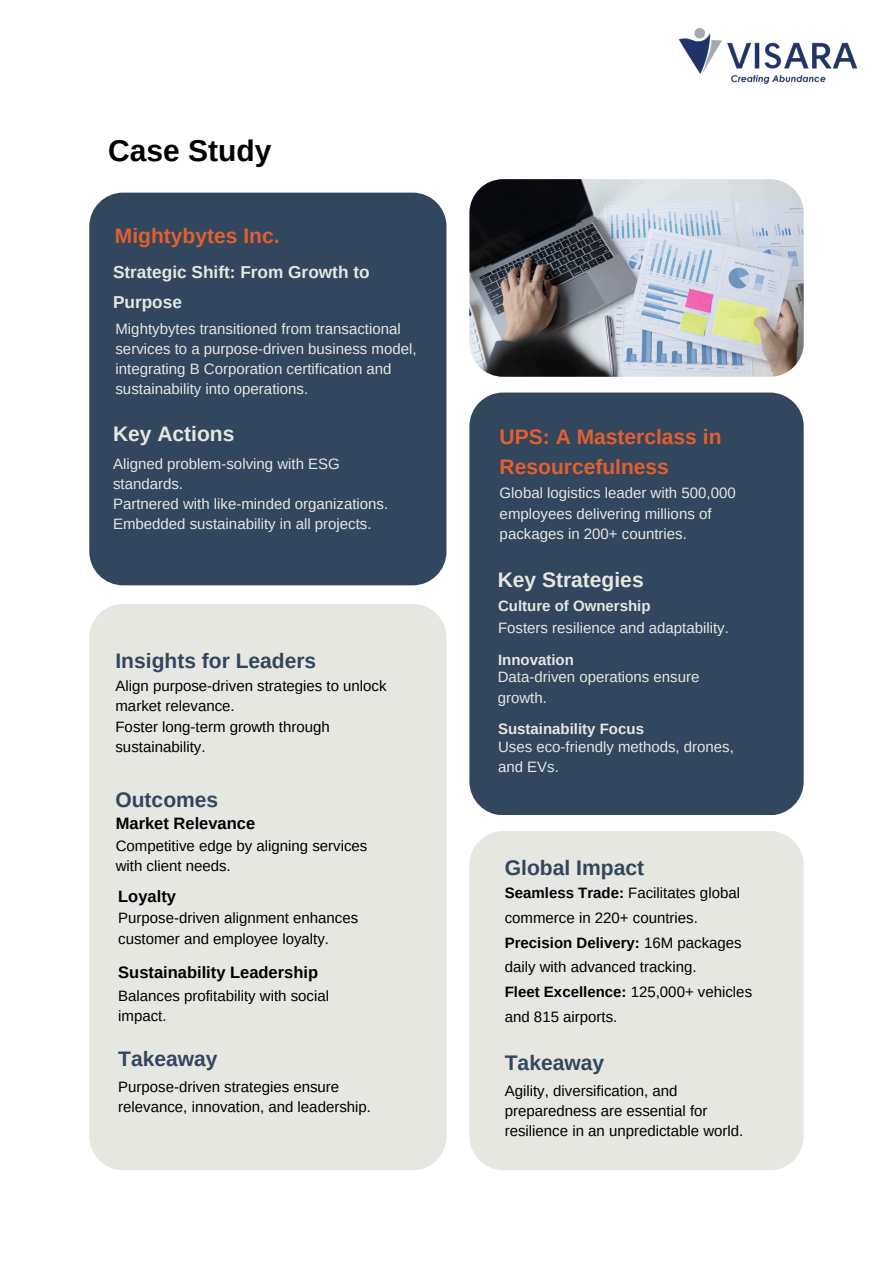
<style>
.page{position:relative;width:893px;height:1264px;background:#fff}
.page>*{position:absolute;margin:0;border:0;box-sizing:border-box;transform-origin:0 0}
.t1{font:700 30px "Arimo";color:#000}
.t2{font:700 21px "Arimo";color:#32465e}
.t3{font:700 21px/30.3px "Arimo";color:#e35f2f}
.t4{font:700 21px "Arimo";color:#e6e7e1}
.t5{font:700 17.25px/29.1px "Arimo";color:#e6e7e1}
.t6{font:700 16.5px "Arimo";color:#000}
.t7{font:15px/20.2px "Arimo";color:#000}
.t8{font:15px/20.2px "Arimo";color:#e6e7e1}
.t9{font:700 15px "Arimo";color:#e6e7e1}
.s1{font-weight:700}
</style>
<div class="page">
<div style="left:89px;top:604px;width:357px;height:566px;background:#e6e7e1"></div>
<div style="left:469px;top:831px;width:334px;height:339px;background:#e6e7e1"></div>
<div style="left:89px;top:193px;width:357px;height:392px;background:#32465e"></div>
<div style="left:469px;top:392px;width:334px;height:423px;background:#32465e"></div>
<img style="left:469px;top:179px;width:334px;height:198px;border-radius:34px">
<img style="left:679px;top:27px;width:179px;height:57px">
<p class="t1" style="left:108px;top:134px;width:165px">Case Study</p>
<h2 class="t3" style="left:115px;top:220px;width:166px">Mightybytes Inc.</h2>
<p class="t5" style="left:113px;top:258px;width:258px">Strategic Shift: From Growth to<br>Purpose</p>
<h2 class="t8" style="left:115px;top:318px;width:302px">Mightybytes transitioned from transactional services to a purpose-driven business model, integrating B Corporation certification and sustainability into operations.</h2>
<p class="t4" style="left:113px;top:421px;width:123px">Key Actions</p>
<p class="t8" style="left:113px;top:453px;width:228px">Aligned problem-solving with ESG standards.</p>
<p class="t8" style="left:113px;top:494px;width:277px">Partnered with like-minded organizations.</p>
<h2 class="t8" style="left:113px;top:514px;width:260px">Embedded sustainability in all projects.</h2>
<p class="t2" style="left:115px;top:649px;width:202px">Insights for Leaders</p>
<h2 class="t7" style="left:115px;top:675px;width:272px">Align purpose-driven strategies to unlock market relevance.</h2>
<h4 class="t7" style="left:115px;top:716px;width:216px">Foster long-term growth through sustainability.</h4>
<p class="t2" style="left:115px;top:788px;width:104px">Outcomes</p>
<h4 class="t6" style="left:116px;top:814px;width:141px">Market Relevance</h4>
<p class="t7" style="left:116px;top:835px;width:253px">Competitive edge by aligning services with client needs.</p>
<h3 class="t6" style="left:118px;top:887px;width:59px">Loyalty</h3>
<p class="t7" style="left:118px;top:908px;width:241px">Purpose-driven alignment enhances customer and employee loyalty.</p>
<h2 class="t6" style="left:118px;top:962px;width:201px">Sustainability Leadership</h2>
<p class="t7" style="left:118px;top:985px;width:212px">Balances profitability with social impact.</p>
<p class="t2" style="left:118px;top:1047px;width:101px">Takeaway</p>
<h4 class="t7" style="left:118px;top:1076px;width:254px">Purpose-driven strategies ensure relevance, innovation, and leadership.</h4>
<p class="t3" style="left:499px;top:421px;width:223px">UPS: A Masterclass in<br>Resourcefulness</p>
<h2 class="t8" style="left:499px;top:483px;width:237px">Global logistics leader with 500,000 employees delivering millions of packages in 200+ countries.</h2>
<p class="t4" style="left:497px;top:568px;width:147px">Key Strategies</p>
<p class="t9" style="left:498px;top:597px;width:154px">Culture of Ownership</p>
<h2 class="t8" style="left:498px;top:618px;width:232px">Fosters resilience and adaptability.</h2>
<p class="t9" style="left:498px;top:651px;width:77px">Innovation</p>
<p class="t8" style="left:497px;top:667px;width:203px">Data-driven operations ensure growth.</p>
<p class="t9" style="left:498px;top:720px;width:147px">Sustainability Focus</p>
<h2 class="t8" style="left:498px;top:736px;width:237px">Uses eco-friendly methods, drones, and EVs.</h2>
<h2 class="t2" style="left:504px;top:856px;width:141px">Global Impact</h2>
<h3 class="t7" style="left:504px;top:880px;width:237px;line-height:24.8px"><span class="s1">Seamless Trade:</span> Facilitates global commerce in 220+ countries.</h3>
<p class="t7" style="left:504px;top:930px;width:238px;line-height:24.8px"><span class="s1">Precision Delivery:</span> 16M packages daily with advanced tracking.</p>
<h3 class="t7" style="left:504px;top:979px;width:249px;line-height:24.8px"><span class="s1">Fleet Excellence:</span> 125,000+ vehicles and 815 airports.</h3>
<h1 class="t2" style="left:504px;top:1050px;width:101px">Takeaway</h1>
<h3 class="t7" style="left:504px;top:1080px;width:240px">Agility, diversification, and preparedness are essential for resilience in an unpredictable world.</h3>
</div>
